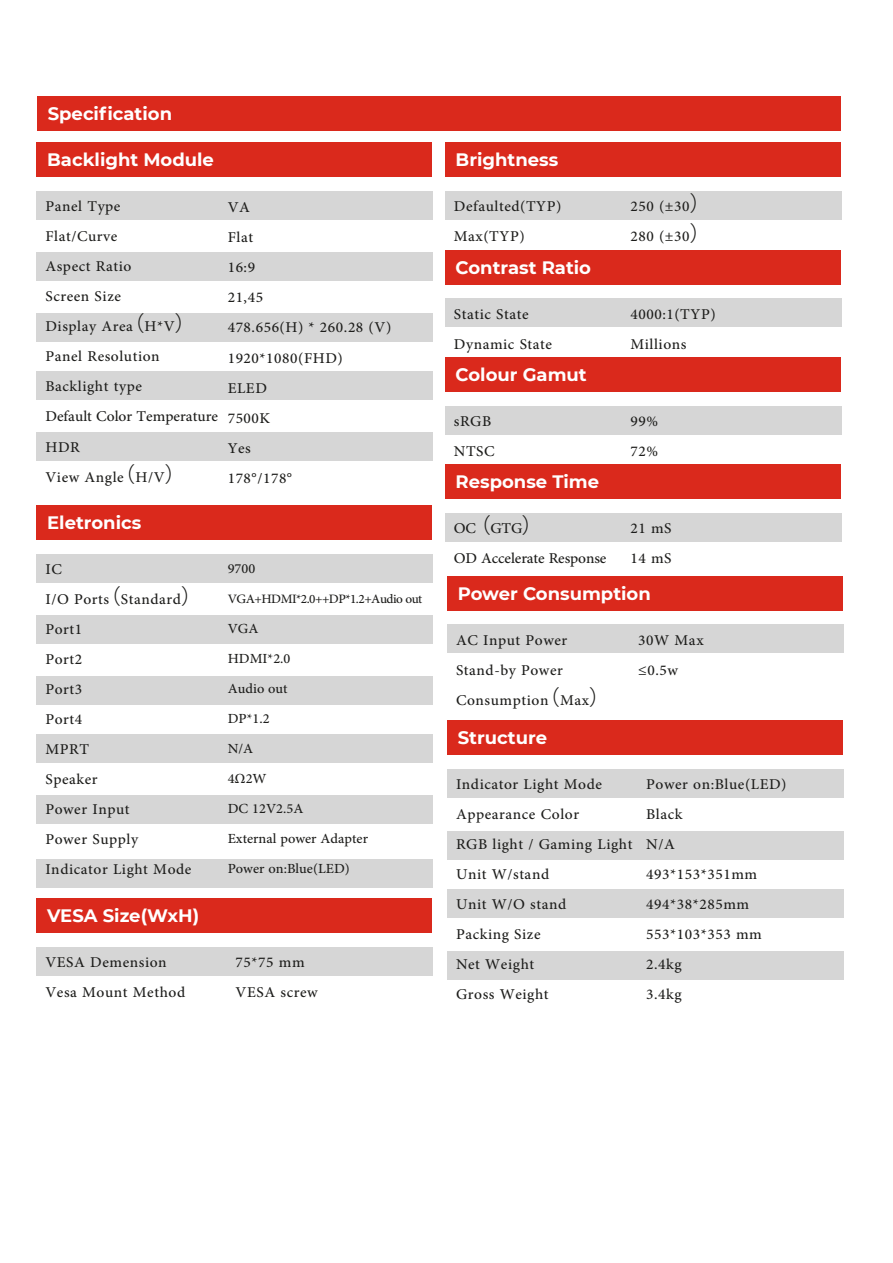
<style>
.page{position:relative;width:893px;height:1263px;background:#fff}
.page>*{position:absolute;margin:0;border:0;box-sizing:border-box;transform-origin:0 0}
.t1{font:21px/30px "Adobe Arabic";letter-spacing:.025em;color:#1d1d1b}
.t2{font:21px/30px "Adobe Arabic";letter-spacing:-.005em;color:#1d1d1b}
.t3{font:19.5px/30px "Adobe Arabic";color:#1d1d1b}
.t4{font:700 18px "Montserrat";color:#fff}
.t5{font:18px "Adobe Arabic";letter-spacing:-.03em;color:#1d1d1b}
.s1{font-family:"Koz Go Pr 6 N"}
</style>
<div class="page">
<div style="left:37px;top:96px;width:803px;height:35px;background:#da291c"></div>
<div style="left:36px;top:143px;width:396px;height:34px;background:#da291c"></div>
<div style="left:36px;top:191px;width:397px;height:29px;background:#d6d6d6"></div>
<div style="left:36px;top:313px;width:397px;height:29px;background:#d6d6d6"></div>
<div style="left:36px;top:371px;width:397px;height:29px;background:#d6d6d6"></div>
<div style="left:36px;top:432px;width:397px;height:29px;background:#d6d6d6"></div>
<div style="left:36px;top:252px;width:397px;height:29px;background:#d6d6d6"></div>
<div style="left:36px;top:505px;width:396px;height:35px;background:#da291c"></div>
<div style="left:36px;top:554px;width:397px;height:29px;background:#d6d6d6"></div>
<div style="left:36px;top:675px;width:397px;height:29px;background:#d6d6d6"></div>
<div style="left:36px;top:734px;width:397px;height:29px;background:#d6d6d6"></div>
<div style="left:36px;top:795px;width:397px;height:29px;background:#d6d6d6"></div>
<div style="left:36px;top:859px;width:397px;height:29px;background:#d6d6d6"></div>
<div style="left:36px;top:615px;width:397px;height:29px;background:#d6d6d6"></div>
<div style="left:447px;top:576px;width:395px;height:35px;background:#da291c"></div>
<div style="left:447px;top:624px;width:397px;height:29px;background:#d6d6d6"></div>
<div style="left:447px;top:720px;width:395px;height:35px;background:#da291c"></div>
<div style="left:447px;top:769px;width:397px;height:29px;background:#d6d6d6"></div>
<div style="left:447px;top:831px;width:397px;height:29px;background:#d6d6d6"></div>
<div style="left:447px;top:889px;width:397px;height:29px;background:#d6d6d6"></div>
<div style="left:447px;top:951px;width:397px;height:29px;background:#d6d6d6"></div>
<div style="left:36px;top:898px;width:396px;height:35px;background:#da291c"></div>
<div style="left:36px;top:947px;width:397px;height:28px;background:#d6d6d6"></div>
<div style="left:445px;top:143px;width:395px;height:34px;background:#da291c"></div>
<div style="left:445px;top:191px;width:397px;height:29px;background:#d6d6d6"></div>
<div style="left:445px;top:250px;width:395px;height:35px;background:#da291c"></div>
<div style="left:445px;top:298px;width:397px;height:29px;background:#d6d6d6"></div>
<div style="left:445px;top:357px;width:395px;height:35px;background:#da291c"></div>
<div style="left:445px;top:406px;width:397px;height:29px;background:#d6d6d6"></div>
<div style="left:445px;top:465px;width:395px;height:34px;background:#da291c"></div>
<div style="left:445px;top:513px;width:397px;height:29px;background:#d6d6d6"></div>
<p class="t4" style="left:48px;top:101px;width:126px">Specification</p>
<p class="t4" style="left:47px;top:147px;width:168px">Backlight Module</p>
<p class="t1" style="left:45px;top:189px;width:174px">Panel Type<br>Flat/Curve<br>Aspect Ratio<br>Screen Size<br>Display Area<span class="s1">（</span>H*V<span class="s1">）<br></span>Panel Resolution<br>Backlight type<br>Default Color Temperature<br>HDR<br>View Angle<span class="s1">（</span>H/V<span class="s1">）</span></p>
<p class="t1" style="left:228px;top:190px;width:165px">VA<br>Flat<br>16:9<br>21,45<br>478.656(H) * 260.28 (V)<br>1920*1080(FHD)<br>ELED<br>7500K<br>Yes<br>178°/178°</p>
<p class="t4" style="left:47px;top:510px;width:96px">Eletronics</p>
<p class="t1" style="left:45px;top:552px;width:158px">IC<br>I/O Ports<span class="s1">（</span>Standard<span class="s1">）<br></span>Port1<br>Port2<br>Port3<br>Port4<br>MPRT<br>Speaker<br>Power Input<br>Power Supply<br>Indicator Light Mode</p>
<p class="t3" style="left:228px;top:552px;width:29px">9700</p>
<p class="t5" style="left:228px;top:587px;width:196px">VGA+HDMI*2.0++DP*1.2+Audio out</p>
<p class="t3" style="left:228px;top:612px;width:142px">VGA<br>HDMI*2.0<br>Audio out<br>DP*1.2<br>N/A<br>4Ω2W<br>DC 12V2.5A<br>External power Adapter<br>Power on:Blue(LED)</p>
<p class="t4" style="left:47px;top:902px;width:153px">VESA Size(WxH)</p>
<p class="t1" style="left:45px;top:945px;width:141px">VESA Demension<br>Vesa Mount Method</p>
<p class="t1" style="left:236px;top:945px;width:84px">75*75 mm<br>VESA screw</p>
<p class="t4" style="left:456px;top:147px;width:104px">Brightness</p>
<p class="t1" style="left:454px;top:189px;width:109px">Defaulted(TYP)<br>Max(TYP)</p>
<p class="t1" style="left:630px;top:189px;width:82px">250 (±30<span class="s1">）<br></span>280 (±30<span class="s1">）</span></p>
<p class="t4" style="left:456px;top:254px;width:137px">Contrast Ratio</p>
<p class="t1" style="left:454px;top:296px;width:100px">Static State<br>Dynamic State</p>
<p class="t1" style="left:630px;top:296px;width:87px">4000:1(TYP)<br>Millions</p>
<p class="t4" style="left:456px;top:361px;width:133px">Colour Gamut</p>
<p class="t1" style="left:454px;top:404px;width:42px">sRGB<br>NTSC</p>
<p class="t1" style="left:630px;top:404px;width:29px">99%<br>72%</p>
<p class="t4" style="left:456px;top:469px;width:145px">Response Time</p>
<p class="t2" style="left:454px;top:510px;width:154px">OC <span class="s1">（</span>GTG<span class="s1">）<br></span>OD Accelerate Response</p>
<p class="t1" style="left:630px;top:510px;width:43px">21 mS<br>14 mS</p>
<p class="t4" style="left:458px;top:580px;width:195px">Power Consumption</p>
<p class="t1" style="left:456px;top:623px;width:156px">AC Input Power<br>Stand-by Power<br>Consumption<span class="s1">（</span>Max<span class="s1">）</span></p>
<p class="t1" style="left:638px;top:622px;width:67px">30W Max ≤0.5w</p>
<p class="t4" style="left:458px;top:724px;width:91px">Structure</p>
<p class="t1" style="left:456px;top:767px;width:178px">Indicator Light Mode<br>Appearance Color<br>RGB light / Gaming Light<br>Unit W/stand<br>Unit W/O stand<br>Packing Size<br>Net Weight<br>Gross Weight</p>
<p class="t1" style="left:646px;top:767px;width:142px">Power on:Blue(LED)<br>Black<br>N/A<br>493*153*351mm<br>494*38*285mm<br>553*103*353 mm<br>2.4kg<br>3.4kg</p>
</div>
